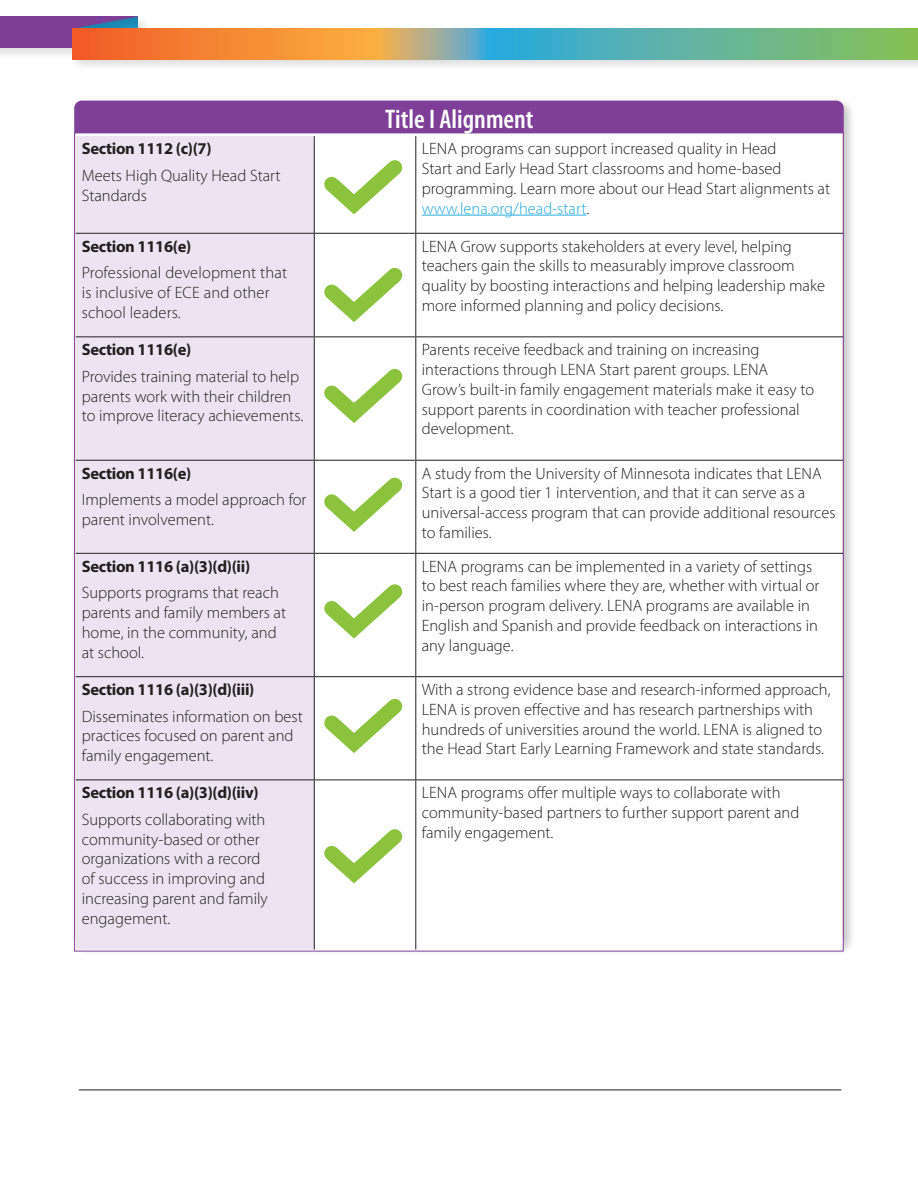
<style>
.page{position:relative;width:918px;height:1188px;background:#fff}
.page>*{position:absolute;margin:0;border:0;box-sizing:border-box;transform-origin:0 0}
.t1{font:600 condensed 27px "Myriad Pro";color:#fff}
.t2{font:16.5px/19.8px "Myriad Variable Concept";color:#231f20}
.t3{font:300 16.5px/19.8px "Myriad Pro";color:#231f20}
.t4{font:700 16.5px "Myriad Pro";letter-spacing:-.02em;color:#231f20}
.s1{color:#24aae1}
</style>
<div class="page">
<hr style="left:79px;top:1090px;width:762px;height:1px;background:#231f20">
<div style="left:0;top:13px;width:150px;height:47px;background:#231f20;opacity:.15"></div>
<div style="left:0;top:16px;width:138px;height:32px;background:#7e3e98"></div>
<svg style="left:73px;top:13px;width:67px;height:12px"></svg>
<div style="left:70px;top:25px;width:848px;height:47px;background:#231f20;opacity:.15"></div>
<svg style="left:73px;top:28px;width:845px;height:32px;background:#9da275"></svg>
<div style="left:72px;top:98px;width:784px;height:858px;background:#231f20;opacity:.25"></div>
<div style="left:75px;top:101px;width:768px;height:842px;background:#7f3f98;border-radius:7px"></div>
<div style="left:74px;top:133px;width:770px;height:818px;background:#fff;border:1px solid #7f3f98"></div>
<div style="left:76px;top:136px;width:238px;height:814px;background:#ece5f1"></div>
<hr style="left:314px;top:136px;width:1px;height:97px;background:#231f20">
<hr style="left:415px;top:136px;width:1px;height:97px;background:#231f20">
<hr style="left:76px;top:233px;width:238px;height:1px;background:#231f20">
<hr style="left:314px;top:233px;width:102px;height:1px;background:#231f20">
<hr style="left:314px;top:234px;width:1px;height:102px;background:#231f20">
<hr style="left:416px;top:233px;width:427px;height:1px;background:#231f20">
<hr style="left:415px;top:234px;width:1px;height:102px;background:#231f20">
<hr style="left:76px;top:336px;width:238px;height:1px;background:#231f20">
<hr style="left:314px;top:336px;width:102px;height:1px;background:#231f20">
<hr style="left:314px;top:337px;width:1px;height:123px;background:#231f20">
<hr style="left:416px;top:336px;width:427px;height:1px;background:#231f20">
<hr style="left:415px;top:337px;width:1px;height:123px;background:#231f20">
<hr style="left:76px;top:460px;width:238px;height:1px;background:#231f20">
<hr style="left:314px;top:460px;width:102px;height:1px;background:#231f20">
<hr style="left:314px;top:461px;width:1px;height:92px;background:#231f20">
<hr style="left:416px;top:460px;width:427px;height:1px;background:#231f20">
<hr style="left:415px;top:461px;width:1px;height:92px;background:#231f20">
<hr style="left:76px;top:553px;width:238px;height:1px;background:#231f20">
<hr style="left:314px;top:553px;width:102px;height:1px;background:#231f20">
<hr style="left:314px;top:554px;width:1px;height:122px;background:#231f20">
<hr style="left:416px;top:553px;width:427px;height:1px;background:#231f20">
<hr style="left:415px;top:554px;width:1px;height:122px;background:#231f20">
<hr style="left:76px;top:676px;width:238px;height:1px;background:#231f20">
<hr style="left:314px;top:676px;width:102px;height:1px;background:#231f20">
<hr style="left:314px;top:677px;width:1px;height:103px;background:#231f20">
<hr style="left:416px;top:676px;width:427px;height:1px;background:#231f20">
<hr style="left:415px;top:677px;width:1px;height:103px;background:#231f20">
<hr style="left:76px;top:780px;width:238px;height:1px;background:#231f20">
<hr style="left:314px;top:780px;width:102px;height:1px;background:#231f20">
<hr style="left:314px;top:780px;width:1px;height:170px;background:#231f20">
<hr style="left:416px;top:780px;width:427px;height:1px;background:#231f20">
<hr style="left:415px;top:780px;width:1px;height:170px;background:#231f20">
<hr style="left:422px;top:215px;width:164px;height:1px;background:#24aae1">
<svg style="left:311px;top:146px;width:105px;height:79px"></svg>
<svg style="left:311px;top:254px;width:105px;height:78px"></svg>
<svg style="left:311px;top:355px;width:105px;height:78px"></svg>
<svg style="left:311px;top:464px;width:105px;height:78px"></svg>
<svg style="left:311px;top:571px;width:105px;height:78px"></svg>
<svg style="left:311px;top:685px;width:105px;height:78px"></svg>
<svg style="left:311px;top:815px;width:105px;height:79px"></svg>
<p class="t4" style="left:82px;top:138px;width:131px">Section 1112 (c)(7)</p>
<p class="t3" style="left:82px;top:165px;width:200px">Meets High Quality Head Start<br>Standards</p>
<p class="t4" style="left:82px;top:235px;width:111px">Section 1116(e)</p>
<p class="t3" style="left:82px;top:263px;width:207px">Professional development that is inclusive of ECE and other school leaders.</p>
<p class="t4" style="left:82px;top:339px;width:111px">Section 1116(e)</p>
<p class="t3" style="left:82px;top:366px;width:223px">Provides training material to help parents work with their children to improve literacy achievements.</p>
<p class="t4" style="left:82px;top:462px;width:111px">Section 1116(e)</p>
<p class="t3" style="left:82px;top:490px;width:226px">Implements a model approach for parent involvement.</p>
<p class="t4" style="left:82px;top:555px;width:170px">Section 1116 (a)(3)(d)(ii)</p>
<p class="t3" style="left:82px;top:583px;width:206px">Supports programs that reach parents and family members at home, in the community, and at school.</p>
<p class="t4" style="left:82px;top:679px;width:174px">Section 1116 (a)(3)(d)(iii)</p>
<p class="t3" style="left:82px;top:706px;width:223px">Disseminates information on best practices focused on parent and family engagement.</p>
<p class="t4" style="left:82px;top:782px;width:178px">Section 1116 (a)(3)(d)(iiv)</p>
<p class="t3" style="left:82px;top:809px;width:188px">Supports collaborating with community-based or other organizations with a record of success in improving and increasing parent and family engagement.</p>
<p class="t1" style="left:385px;top:104px;width:150px">Title I Alignment</p>
<p class="t2" style="left:422px;top:139px;width:410px">LENA programs can support increased quality in Head<br>Start and Early Head Start classrooms and home-based programming. Learn more about our Head Start alignments at <span class="s1">www.lena.org/head-start</span>.</p>
<p class="t2" style="left:422px;top:236px;width:405px">LENA Grow supports stakeholders at every level, helping teachers gain the skills to measurably improve classroom quality by boosting interactions and helping leadership make more informed planning and policy decisions.</p>
<p class="t2" style="left:422px;top:340px;width:394px">Parents receive feedback and training on increasing interactions through LENA Start parent groups. LENA Grow’s built-in family engagement materials make it easy to support parents in coordination with teacher professional development.</p>
<p class="t2" style="left:422px;top:463px;width:415px">A study from the University of Minnesota indicates that LENA Start is a good tier 1 intervention, and that it can serve as a universal-access program that can provide additional resources to families.</p>
<p class="t2" style="left:422px;top:556px;width:399px">LENA programs can be implemented in a variety of settings to best reach families where they are, whether with virtual or in-person program delivery. LENA programs are available in English and Spanish and provide feedback on interactions in any language.</p>
<p class="t2" style="left:422px;top:680px;width:410px">With a strong evidence base and research-informed approach, LENA is proven effective and has research partnerships with hundreds of universities around the world. LENA is aligned to the Head Start Early Learning Framework and state standards.</p>
<p class="t2" style="left:422px;top:783px;width:379px">LENA programs offer multiple ways to collaborate with community-based partners to further support parent and family engagement.</p>
</div>
